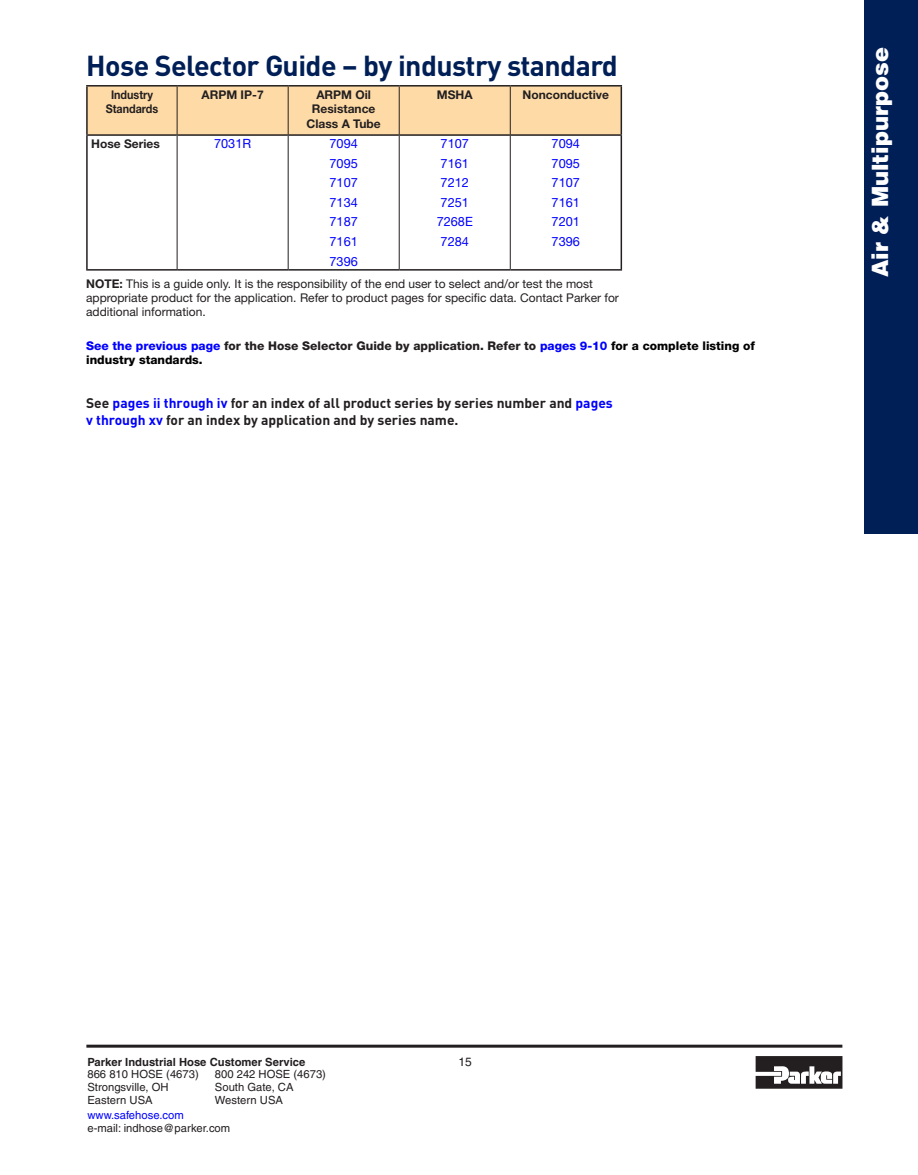
<style>
.page{position:relative;width:918px;height:1175px;background:#fff}
.page>*{position:absolute;margin:0;border:0;box-sizing:border-box;transform-origin:0 0}
.t1{font:700 28.5px "DINOT";letter-spacing:-.02em;color:#001f56}
.t2{font:900 22.5px "Helvetica";color:#fff}
.t3{font:700 13.8px/16.5px "DINOT";color:#231f20}
.t4{font:12.75px/19.5px "Helvetica Neue LT Std";color:#00f;text-align:justify}
.t5{font:12px/14.4px "Helvetica Neue LT Std";color:#231f20}
.t6{font:800 12px/14.4px "Helvetica Neue LT Std";color:#231f20}
.t7{font:700 12px/14.4px "Helvetica Neue LT Std";color:#231f20;text-align:center}
.t8{font:700 12px/14.4px "Helvetica Neue LT Std";color:#231f20;text-align:center;scale:.9 1}
.t9{font:12px "Helvetica";color:#231f20}
.t10{font:11.25px "Helvetica";color:#231f20}
.t11{font:700 11.25px "Helvetica";color:#231f20}
.t12{font:11.25px "Helvetica";color:#00f}
.s1{font-weight:700}
.s2{color:#00f}
.s3{color:#000}
</style>
<div class="page">
<hr style="left:86px;top:1044px;width:756px;height:3px;background:#231f20">
<svg style="left:756px;top:1056px;width:86px;height:32px"></svg>
<div style="left:864px;top:0;width:54px;height:533px;background:#001f56"></div>
<div style="left:88px;top:87px;width:533px;height:47px;background:#fedba6"></div>
<hr style="left:86px;top:134px;width:91px;height:2px;background:#231f20">
<hr style="left:177px;top:134px;width:111px;height:2px;background:#231f20">
<hr style="left:289px;top:134px;width:110px;height:2px;background:#231f20">
<hr style="left:400px;top:134px;width:110px;height:2px;background:#231f20">
<hr style="left:511px;top:134px;width:111px;height:2px;background:#231f20">
<hr style="left:177px;top:135px;width:1px;height:134px;background:#231f20">
<hr style="left:288px;top:135px;width:1px;height:134px;background:#231f20">
<hr style="left:399px;top:135px;width:1px;height:134px;background:#231f20">
<hr style="left:510px;top:135px;width:1px;height:134px;background:#231f20">
<hr style="left:177px;top:87px;width:1px;height:48px;background:#231f20">
<hr style="left:288px;top:87px;width:1px;height:48px;background:#231f20">
<hr style="left:399px;top:87px;width:1px;height:48px;background:#231f20">
<hr style="left:510px;top:87px;width:1px;height:48px;background:#231f20">
<hr style="left:86px;top:85px;width:91px;height:2px;background:#231f20">
<hr style="left:86px;top:87px;width:2px;height:47px;background:#231f20">
<hr style="left:177px;top:85px;width:111px;height:2px;background:#231f20">
<hr style="left:288px;top:85px;width:111px;height:2px;background:#231f20">
<hr style="left:399px;top:85px;width:111px;height:2px;background:#231f20">
<hr style="left:510px;top:85px;width:112px;height:2px;background:#231f20">
<hr style="left:621px;top:87px;width:1px;height:47px;background:#231f20">
<hr style="left:86px;top:136px;width:2px;height:133px;background:#231f20">
<hr style="left:621px;top:136px;width:1px;height:133px;background:#231f20">
<hr style="left:86px;top:269px;width:91px;height:1px;background:#231f20">
<hr style="left:177px;top:269px;width:111px;height:1px;background:#231f20">
<hr style="left:288px;top:269px;width:111px;height:1px;background:#231f20">
<hr style="left:399px;top:269px;width:111px;height:1px;background:#231f20">
<hr style="left:510px;top:269px;width:112px;height:1px;background:#231f20">
<h1 class="t1" style="left:86px;top:46px;width:533px">Hose Selector Guide – by industry standard</h1>
<p class="t8" style="left:106px;top:87px;width:60px">Industry<br>Standards</p>
<p class="t7" style="left:202px;top:87px;width:64px">ARPM IP-7</p>
<p class="t7" style="left:307px;top:87px;width:76px">ARPM Oil<br>Resistance<br>Class A Tube</p>
<p class="t7" style="left:437px;top:87px;width:37px">MSHA</p>
<p class="t7" style="left:523px;top:87px;width:88px">Nonconductive</p>
<p class="t7" style="left:91px;top:136px;width:70px">Hose Series</p>
<p class="t4" style="left:214px;top:134px;width:39px">7031R</p>
<p class="t4" style="left:330px;top:134px;width:30px">7094<br>7095<br>7107<br>7134<br>7187<br>7161<br>7396</p>
<p class="t4" style="left:437px;top:134px;width:38px;text-align:center">7107<br>7161<br>7212<br>7251<br>7268E<br>7284</p>
<p class="t4" style="left:552px;top:134px;width:30px">7094<br>7095<br>7107<br>7161<br>7201<br>7396</p>
<p class="t5" style="left:86px;top:276px;width:534px"><span class="s1">NOTE:</span> This is a guide only. It is the responsibility of the end user to select and/or test the most appropriate product for the application. Refer to product pages for specific data. Contact Parker for additional information.</p>
<p class="t6" style="left:86px;top:338px;width:670px"><span class="s2">See the previous page</span> for the Hose Selector Guide by application. Refer to <span class="s2">pages 9-10</span> <span class="s3">for a complete listing of industry standards.</span></p>
<p class="t3" style="left:86px;top:394px;width:528px">See <span class="s2">pages ii through iv</span> for an index of all product series by series number and <span class="s2">pages v through xv</span> for an index by application and by series name.</p>
<h2 class="t2" style="left:865px;top:277px;width:231px;rotate:-90deg">Air &amp; Multipurpose</h2>
<p class="t11" style="left:87px;top:1054px;width:219px">Parker Industrial Hose Customer Service</p>
<p class="t9" style="left:458px;top:1054px;width:15px">15</p>
<p class="t10" style="left:87px;top:1067px;width:113px">866 810 HOSE (4673)</p>
<p class="t10" style="left:215px;top:1067px;width:113px">800 242 HOSE (4673)</p>
<p class="t10" style="left:87px;top:1080px;width:83px">Strongsville, OH</p>
<p class="t10" style="left:215px;top:1080px;width:80px">South Gate, CA</p>
<p class="t10" style="left:87px;top:1093px;width:67px">Eastern USA</p>
<p class="t10" style="left:215px;top:1093px;width:70px">Western USA</p>
<p class="t12" style="left:87px;top:1108px;width:98px">www.safehose.com</p>
<p class="t10" style="left:87px;top:1121px;width:144px">e-mail: indhose@parker.com</p>
</div>
